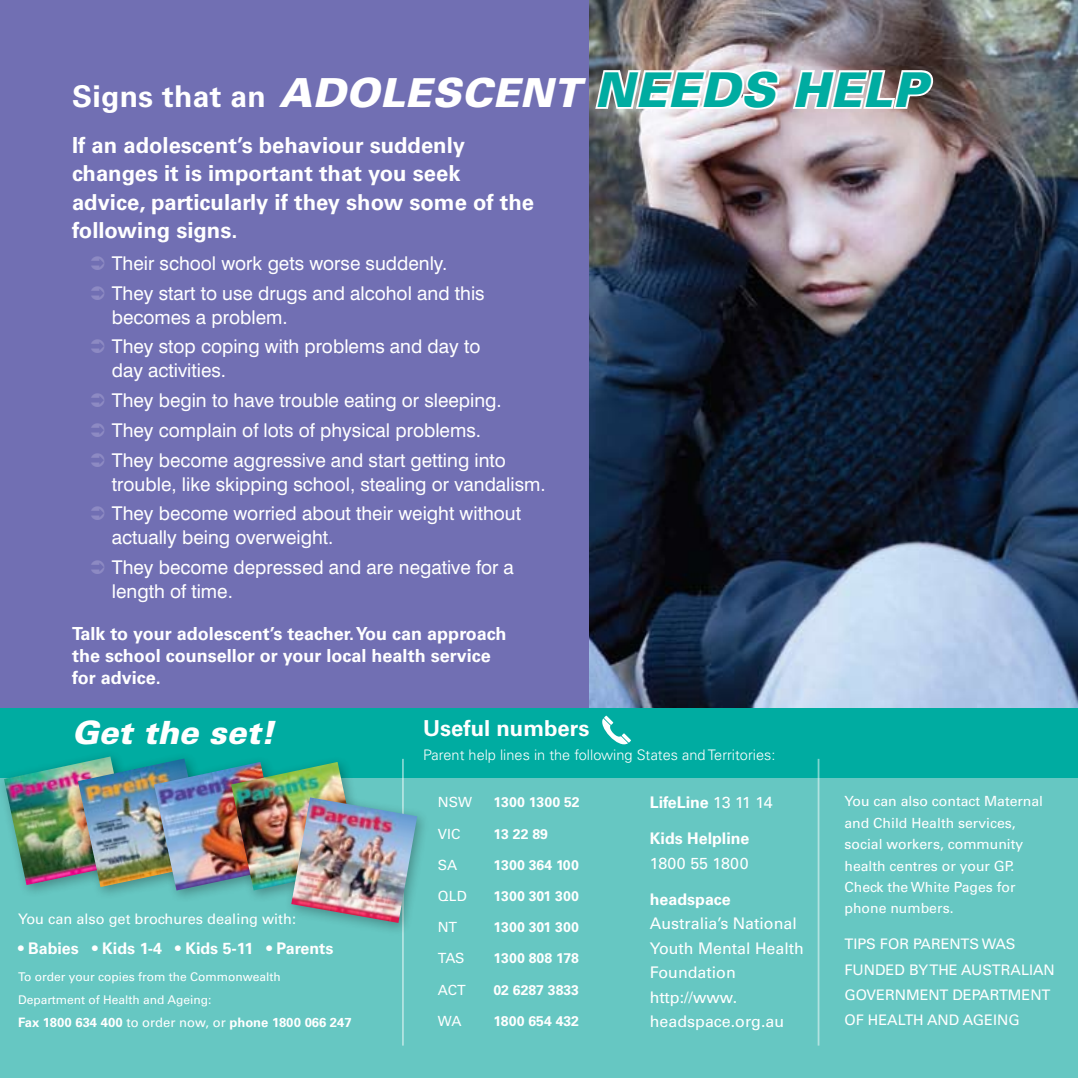
<style>
.page{position:relative;width:1078px;height:1078px;background:#fff}
.page>*{position:absolute;margin:0;border:0;box-sizing:border-box;transform-origin:0 0}
.t1{font:italic 900 32px "Univers LT Std";color:#fff}
.t2{font:700 30px "Univers LT Std";letter-spacing:.01em;color:#fff}
.t3{font:700 22px/28px "Univers LT Std";color:#fff}
.t4{font:19px/29.6px "Swiss 721 BT";color:#fff}
.t5{font:700 18px/22px "Univers LT Std";color:#fff}
.t6{font:16px/24.6px "Univers LT Std";color:#fff}
.t7{font:700 16px "Univers LT Std";color:#fff}
.t8{font:14.6px "Univers LT Std";color:#fff}
.t9{font:300 14.6px "Univers LT Std";color:#fff}
.t10{font:14px/21.4px "Univers LT Std";color:#fff}
.t11{font:700 14px "Univers LT Std";color:#fff}
.t12{font:700 13px "Univers LT Std";color:#fff}
.t13{font:12px/22.8px "Univers LT Std";color:#fff}
.s1{font-weight:900;font-style:italic;font-size:40px}
.s2{font-weight:900;font-style:italic;font-size:48px;color:#00aca1}
.s3{font-weight:400}
</style>
<div class="page">
<div style="left:0;top:0;width:592px;height:718px;background:#716fb3"></div>
<img style="left:589px;top:0;width:488px;height:708px">
<div style="left:0;top:761px;width:1077px;height:316px;background:#66c7c2"></div>
<div style="left:0;top:708px;width:1077px;height:69px;background:#00aca1"></div>
<svg style="left:602px;top:715px;width:29px;height:30px"></svg>
<hr style="left:402px;top:758px;width:2px;height:287px;background:#fff">
<hr style="left:817px;top:758px;width:2px;height:287px;background:#fff">
<img style="left:593px;top:61px;width:187px;height:55px">
<svg style="left:790px;top:67px;width:146px;height:44px"></svg>
<div style="left:0;top:748px;width:144px;height:149px;background:#000;opacity:.3"></div>
<img style="left:4px;top:756px;width:66px;height:128px">
<div style="left:70px;top:750px;width:148px;height:149px;background:#000;opacity:.3"></div>
<img style="left:78px;top:758px;width:68px;height:128px">
<div style="left:146px;top:753px;width:148px;height:149px;background:#000;opacity:.3"></div>
<img style="left:154px;top:761px;width:69px;height:129px">
<div style="left:223px;top:753px;width:148px;height:149px;background:#000;opacity:.3"></div>
<img style="left:231px;top:761px;width:129px;height:129px">
<div style="left:283px;top:789px;width:146px;height:146px;background:#000;opacity:.3"></div>
<img style="left:291px;top:797px;width:126px;height:125px">
<h2 class="t2" style="left:72px;top:79px;width:856px">Signs that an <span class="s1">ADOLESCENT</span> <span class="s2">NEEDS HELP</span></h2>
<p class="t3" style="left:72px;top:132px;width:463px">If an adolescent’s behaviour suddenly changes it is important that you seek advice, particularly if they show some of the following signs.</p>
<p class="t4" style="left:112px;top:248px;width:374px">Their school work gets worse suddenly.<br>They start to use drugs and alcohol and this</p>
<p class="t4" style="left:112px;top:302px;width:370px">becomes a problem.<br>They stop coping with problems and day to</p>
<p class="t4" style="left:112px;top:355px;width:395px">day activities.<br>They begin to have trouble eating or sleeping.<br>They complain of lots of physical problems.<br>They become aggressive and start getting into</p>
<p class="t4" style="left:112px;top:469px;width:435px">trouble, like skipping school, stealing or vandalism.<br>They become worried about their weight without</p>
<p class="t4" style="left:112px;top:522px;width:403px">actually being overweight.<br>They become depressed and are negative for a</p>
<p class="t4" style="left:112px;top:576px;width:122px">length of time.</p>
<p class="t5" style="left:72px;top:622px;width:436px">Talk to your adolescent’s teacher. You can approach the school counsellor or your local health service for advice.</p>
<h1 class="t1" style="left:72px;top:712px;width:204px">GET THE SET!</h1>
<p class="t3" style="left:423px;top:714px;width:168px">Useful numbers</p>
<p class="t9" style="left:423px;top:745px;width:354px">Parent help lines in the following States and Territories:</p>
<p class="t8" style="left:18px;top:909px;width:279px">You can also get brochures dealing with:</p>
<p class="t7" style="left:18px;top:938px;width:317px">• Babies • Kids 1-4 • Kids 5-11 • Parents</p>
<p class="t13" style="left:18px;top:965px;width:264px">To order your copies from the Commonwealth<br>Department of Health and Ageing:</p>
<p class="t12" style="left:18px;top:1014px;width:335px">Fax 1800 634 400 <span class="s3">to order now, or</span> phone 1800 066 247</p>
<p class="t10" style="left:438px;top:791px;width:36px">NSW</p>
<p class="t11" style="left:493px;top:794px;width:88px">1300 1300 52</p>
<p class="t10" style="left:438px;top:822px;width:24px">VIC</p>
<p class="t11" style="left:493px;top:825px;width:56px">13 22 89</p>
<p class="t10" style="left:438px;top:854px;width:21px">SA</p>
<p class="t11" style="left:493px;top:856px;width:87px">1300 364 100</p>
<p class="t10" style="left:438px;top:885px;width:30px">QLD</p>
<p class="t11" style="left:493px;top:887px;width:87px">1300 301 300</p>
<p class="t10" style="left:438px;top:916px;width:21px">NT</p>
<p class="t11" style="left:493px;top:918px;width:87px">1300 301 300</p>
<p class="t10" style="left:438px;top:947px;width:28px">TAS</p>
<p class="t11" style="left:493px;top:950px;width:87px">1300 808 178</p>
<p class="t10" style="left:438px;top:978px;width:29px">ACT</p>
<p class="t11" style="left:493px;top:981px;width:87px">02 6287 3833</p>
<p class="t10" style="left:438px;top:1010px;width:25px">WA</p>
<p class="t11" style="left:493px;top:1012px;width:87px">1800 654 432</p>
<p class="t7" style="left:649px;top:793px;width:124px">LifeLine <span class="s3">13 11 14</span></p>
<p class="t7" style="left:649px;top:829px;width:101px">Kids Helpline</p>
<p class="t6" style="left:649px;top:850px;width:100px">1800 55 1800</p>
<p class="t7" style="left:649px;top:889px;width:82px">headspace</p>
<p class="t6" style="left:649px;top:911px;width:156px">Australia’s National<br>Youth Mental Health<br>Foundation http://www. headspace.org.au</p>
<p class="t10" style="left:844px;top:790px;width:200px">You can also contact Maternal and Child Health services, social workers, community health centres or your GP.<br>Check the White Pages for phone numbers.</p>
<p class="t8" style="left:844px;top:935px;width:17px">Tips</p>
<p class="t8" style="left:879px;top:935px;width:51px">for Pare</p>
<p class="t8" style="left:949px;top:935px;width:44px">nts was</p>
<p class="t8" style="left:844px;top:960px;width:41px">funded</p>
<p class="t8" style="left:908px;top:960px;width:31px">bythe</p>
<p class="t8" style="left:960px;top:960px;width:32px">Australia</p>
<p class="t8" style="left:1043px;top:960px;width:13px">n</p>
<p class="t8" style="left:844px;top:985px;width:33px">Gover</p>
<p class="t8" style="left:894px;top:985px;width:79px">nment Departme</p>
<p class="t8" style="left:1030px;top:985px;width:17px">nt</p>
<p class="t8" style="left:844px;top:1011px;width:44px">of Health</p>
<p class="t8" style="left:926px;top:1011px;width:92px">and Ageing</p>
</div>
